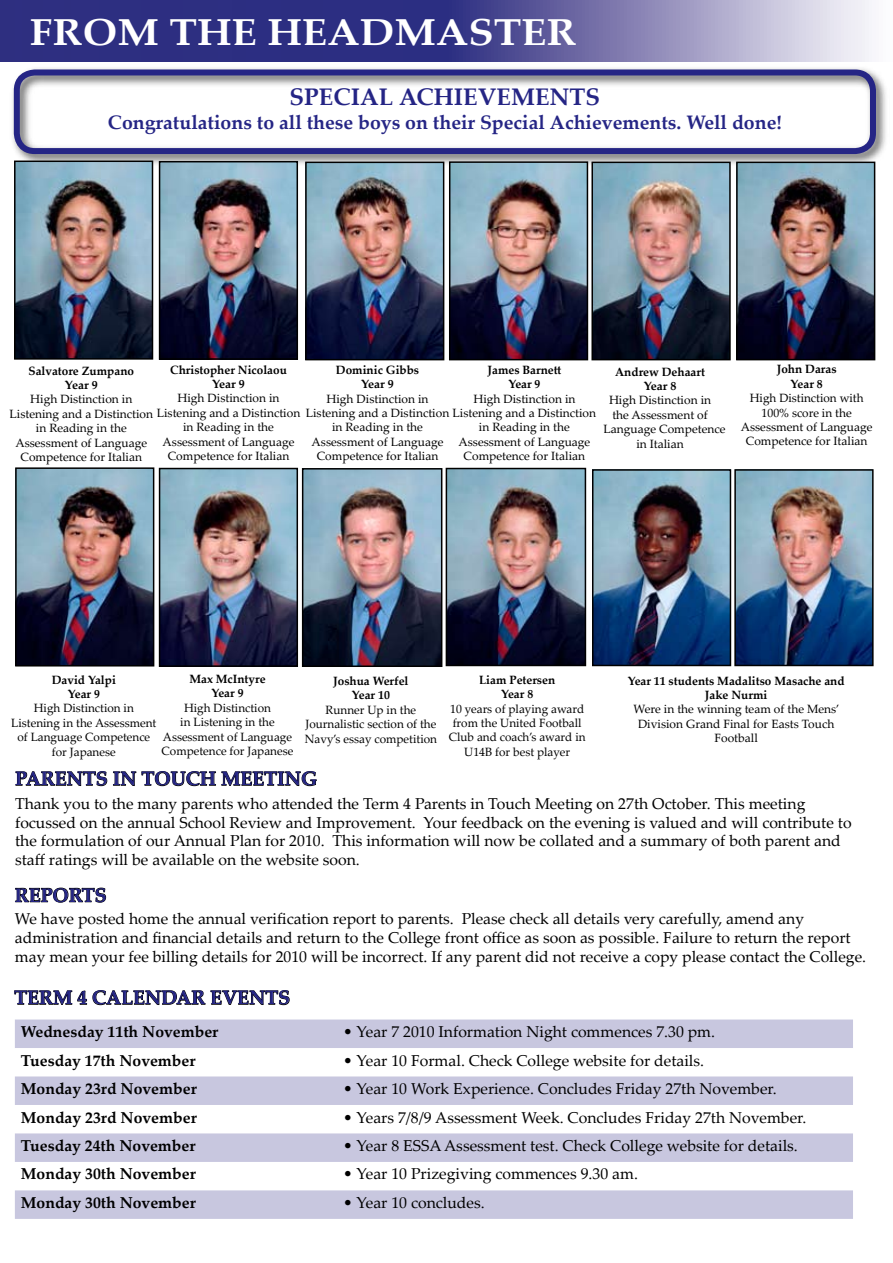
<style>
.page{position:relative;width:893px;height:1263px;background:#fff}
.page>*{position:absolute;margin:0;border:0;box-sizing:border-box;transform-origin:0 0}
.t1{font:700 37.5px "Palatino Linotype";color:#fff;scale:1.11 1}
.t2{font:700 24px "Palatino Linotype";color:#252585}
.t3{font:700 19.5px "Palatino Linotype";color:#252585}
.t4{font:15.75px/18.9px "Palatino Linotype";color:#000}
.t5{font:700 15.75px "Palatino Linotype";color:#000}
.t6{font:12px/14.4px "Palatino Linotype";color:#000;text-align:center}
.t7{font:700 12px/14.4px "Palatino Linotype";color:#000;text-align:center}
</style>
<div class="page">
<svg style="left:0;top:0;width:869px;height:61px"></svg>
<div style="left:9px;top:64px;width:881px;height:104px;background:#000;opacity:.75"></div>
<div style="left:14px;top:69px;width:862px;height:85px;border:6px solid #252585;border-radius:18px"></div>
<img style="left:162px;top:471px;width:133px;height:193px">
<div style="left:159px;top:468px;width:139px;height:199px;border:2px solid #000"></div>
<img style="left:17px;top:164px;width:133px;height:193px">
<div style="left:14px;top:161px;width:139px;height:199px;border:2px solid #000"></div>
<img style="left:18px;top:470px;width:133px;height:193px">
<div style="left:15px;top:467px;width:139px;height:199px;border:2px solid #000"></div>
<img style="left:594px;top:165px;width:134px;height:192px">
<div style="left:591px;top:162px;width:140px;height:198px;border:2px solid #000"></div>
<img style="left:162px;top:164px;width:133px;height:193px">
<div style="left:159px;top:161px;width:139px;height:199px;border:2px solid #000"></div>
<img style="left:739px;top:165px;width:133px;height:192px">
<div style="left:736px;top:162px;width:139px;height:198px;border:2px solid #000"></div>
<img style="left:308px;top:165px;width:133px;height:192px">
<div style="left:305px;top:162px;width:139px;height:198px;border:2px solid #000"></div>
<img style="left:452px;top:164px;width:133px;height:193px">
<div style="left:449px;top:161px;width:139px;height:199px;border:2px solid #000"></div>
<svg style="left:14px;top:990px;width:276px;height:16px"></svg>
<svg style="left:15px;top:1019px;width:838px;height:200px;fill:#c8c7df"></svg>
<img style="left:305px;top:471px;width:134px;height:193px">
<div style="left:302px;top:468px;width:140px;height:199px;border:2px solid #000"></div>
<svg style="left:15px;top:771px;width:302px;height:16px"></svg>
<svg style="left:15px;top:887px;width:91px;height:16px"></svg>
<img style="left:449px;top:471px;width:134px;height:192px">
<div style="left:446px;top:468px;width:140px;height:198px;border:2px solid #000"></div>
<img style="left:595px;top:472px;width:133px;height:191px">
<div style="left:592px;top:469px;width:139px;height:197px;border:2px solid #000"></div>
<img style="left:737px;top:472px;width:134px;height:191px">
<div style="left:734px;top:469px;width:140px;height:197px;border:2px solid #000"></div>
<h1 class="t1" style="left:30px;top:5px;width:494px">FROM THE HEADMASTER</h1>
<h2 class="t2" style="left:290px;top:80px;width:225px">Special Achievements</h2>
<p class="t3" style="left:108px;top:108px;width:675px">Congratulations to all these boys on their Special Achievements. Well done!</p>
<p class="t7" style="left:170px;top:362px;width:118px">Christopher Nicolaou<br>Year 9</p>
<p class="t6" style="left:177px;top:391px;width:104px">High Distinction in</p>
<p class="t6" style="left:163px;top:419px;width:133px">in Reading in the<br>Assessment of Language<br>Competence for Italian</p>
<p class="t7" style="left:336px;top:362px;width:85px">Dominic Gibbs<br>Year 9</p>
<p class="t6" style="left:326px;top:391px;width:104px">High Distinction in</p>
<p class="t6" style="left:306px;top:405px;width:292px">Listening and a Distinction Listening and a Distinction</p>
<p class="t6" style="left:332px;top:420px;width:92px">in Reading in the</p>
<p class="t6" style="left:312px;top:434px;width:133px">Assessment of Language</p>
<p class="t6" style="left:317px;top:448px;width:123px">Competence for Italian</p>
<p class="t7" style="left:488px;top:362px;width:75px">James Barnett<br>Year 9</p>
<p class="t6" style="left:473px;top:391px;width:104px">High Distinction in</p>
<p class="t6" style="left:458px;top:420px;width:133px">in Reading in the<br>Assessment of Language<br>Competence for Italian</p>
<p class="t7" style="left:29px;top:363px;width:107px">Salvatore Zumpano<br>Year 9</p>
<p class="t6" style="left:30px;top:392px;width:104px">High Distinction in</p>
<p class="t6" style="left:10px;top:405px;width:292px">Listening and a Distinction Listening and a Distinction</p>
<p class="t6" style="left:36px;top:420px;width:92px">in Reading in the</p>
<p class="t6" style="left:15px;top:435px;width:133px">Assessment of Language</p>
<p class="t6" style="left:21px;top:449px;width:123px">Competence for Italian</p>
<p class="t7" style="left:615px;top:364px;width:91px">Andrew Dehaart<br>Year 8</p>
<p class="t6" style="left:609px;top:393px;width:104px">High Distinction in</p>
<p class="t6" style="left:612px;top:407px;width:97px">the Assessment of</p>
<p class="t6" style="left:604px;top:421px;width:123px">Language Competence</p>
<p class="t6" style="left:636px;top:436px;width:49px">in Italian</p>
<p class="t7" style="left:777px;top:362px;width:61px">John Daras<br>Year 8</p>
<p class="t6" style="left:741px;top:390px;width:133px">High Distinction with<br>100% score in the<br>Assessment of Language<br>Competence for Italian</p>
<p class="t7" style="left:189px;top:671px;width:78px">Max McIntyre<br>Year 9</p>
<p class="t6" style="left:162px;top:700px;width:133px">High Distinction<br>in Listening in the<br>Assessment of Language<br>Competence for Japanese</p>
<p class="t7" style="left:52px;top:672px;width:66px">David Yalpi<br>Year 9</p>
<p class="t6" style="left:11px;top:701px;width:147px">High Distinction in<br>Listening in the Assessment of Language Competence for Japanese</p>
<p class="t7" style="left:333px;top:673px;width:77px">Joshua Werfel<br>Year 10</p>
<p class="t6" style="left:305px;top:702px;width:134px">Runner Up in the<br>Journalistic section of the<br>Navy’s essay competition</p>
<p class="t7" style="left:479px;top:672px;width:78px">Liam Petersen<br>Year 8</p>
<p class="t6" style="left:449px;top:701px;width:138px">10 years of playing award from the United Football<br>Club and coach’s award in<br>U14B for best player</p>
<p class="t7" style="left:628px;top:673px;width:218px">Year 11 students Madalitso Masache and<br>Jake Nurmi</p>
<p class="t6" style="left:634px;top:702px;width:208px">Were in the winning team of the Mens’<br>Division Grand Final for Easts Touch<br>Football</p>
<p class="t3" style="left:15px;top:765px;width:25px">parents</p>
<p class="t3" style="left:113px;top:765px;width:124px">in touch meet</p>
<p class="t3" style="left:277px;top:765px;width:24px">ing</p>
<p class="t4" style="left:15px;top:793px;width:838px">Thank you to the many parents who attended the Term 4 Parents in Touch Meeting on 27th October. This meeting focussed on the annual School Review and Improvement. Your feedback on the evening is valued and will contribute to the formulation of our Annual Plan for 2010. This information will now be collated and a summary of both parent and staff ratings will be available on the website soon.</p>
<p class="t3" style="left:15px;top:881px;width:52px">reports</p>
<p class="t4" style="left:15px;top:909px;width:853px">We have posted home the annual verification report to parents. Please check all details very carefully, amend any administration and financial details and return to the College front office as soon as possible. Failure to return the report may mean your fee billing details for 2010 will be incorrect. If any parent did not receive a copy please contact the College.</p>
<p class="t3" style="left:14px;top:984px;width:277px">TERM 4 CALENDAR EVENTS</p>
<p class="t5" style="left:21px;top:1020px;width:199px">Wednesday 11th November</p>
<p class="t4" style="left:343px;top:1022px;width:374px">• Year 7 2010 Information Night commences 7.30 pm.</p>
<p class="t5" style="left:21px;top:1049px;width:176px">Tuesday 17th November</p>
<p class="t4" style="left:343px;top:1050px;width:363px">• Year 10 Formal. Check College website for details.</p>
<p class="t5" style="left:21px;top:1077px;width:177px">Monday 23rd November</p>
<p class="t4" style="left:343px;top:1078px;width:435px">• Year 10 Work Experience. Concludes Friday 27th November.</p>
<p class="t5" style="left:21px;top:1106px;width:177px">Monday 23rd November</p>
<p class="t4" style="left:343px;top:1107px;width:465px">• Years 7/8/9 Assessment Week. Concludes Friday 27th November.</p>
<p class="t5" style="left:21px;top:1134px;width:176px">Tuesday 24th November</p>
<p class="t4" style="left:343px;top:1135px;width:456px">• Year 8 ESSA Assessment test. Check College website for details.</p>
<p class="t5" style="left:21px;top:1163px;width:177px">Monday 30th November</p>
<p class="t4" style="left:343px;top:1164px;width:296px">• Year 10 Prizegiving commences 9.30 am.</p>
<p class="t5" style="left:21px;top:1191px;width:177px">Monday 30th November</p>
<p class="t4" style="left:343px;top:1192px;width:143px">• Year 10 concludes.</p>
</div>
